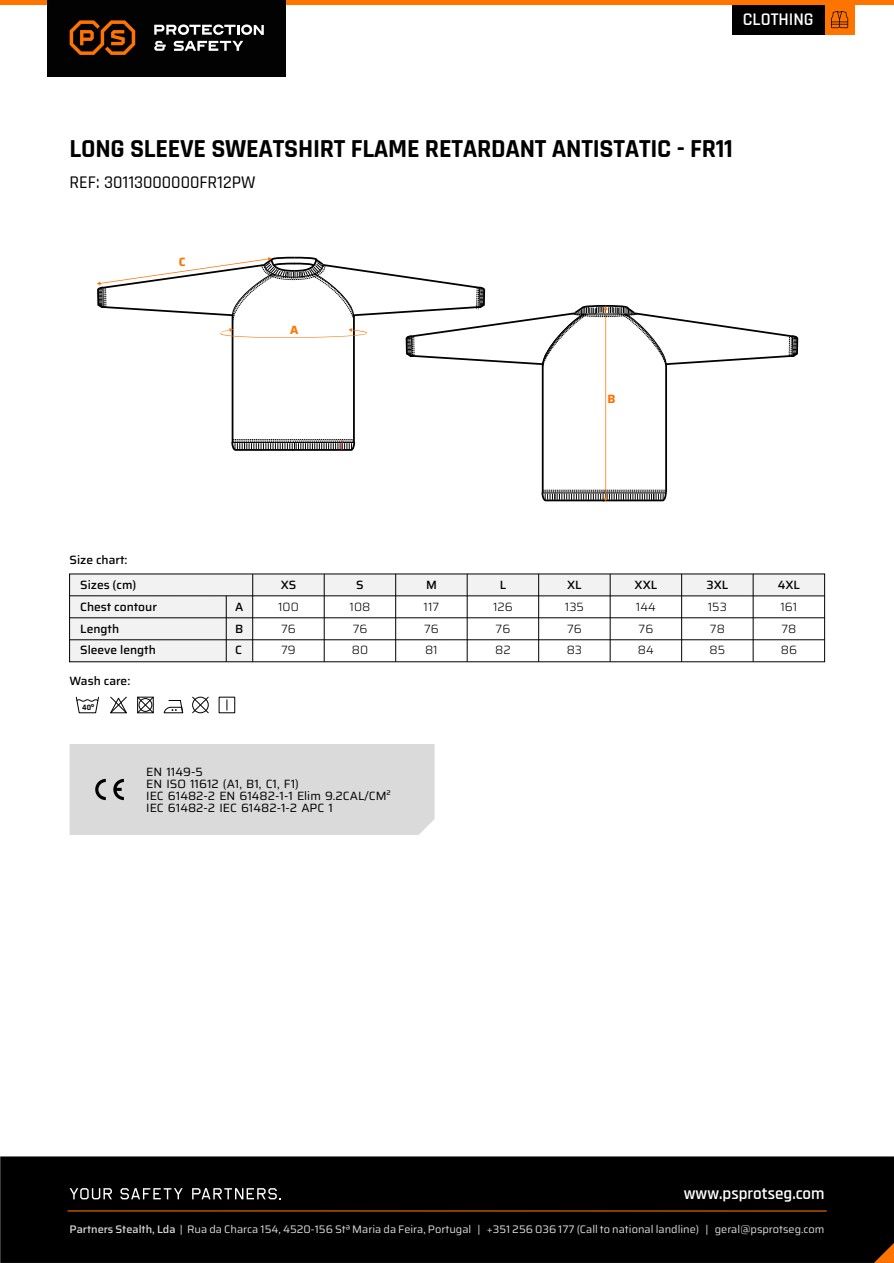
<style>
.page{position:relative;width:894px;height:1263px;background:#fff}
.page>*{position:absolute;margin:0;border:0;box-sizing:border-box;transform-origin:0 0}
.t1{font:700 26.25px "Rajdhani";letter-spacing:-.01em;color:#000}
.t2{font:500 18px "Rajdhani";color:#000}
.t3{font:600 18px "Rajdhani";color:#fff}
.t4{font:600 16.95px "Rajdhani";color:#fff}
.t5{font:12px/12px "Saira";color:#000}
.t6{font:500 12px/21.6px "Saira";color:#000}
.t7{font:300 12px/21.6px "Saira";color:#000}
.t8{font:700 12px "Saira";color:#ff7400}
.t9{font:10.95px "Saira";color:#dadada}
.t10{font:700 8.25px "Rajdhani";color:#020202}
.s1{font-family:"Arial"}
.s2{font-weight:500}
</style>
<div class="page">
<div style="left:0;top:1156px;width:893px;height:107px;background:#000"></div>
<svg style="left:70px;top:1188px;width:42px;height:11px"></svg>
<svg style="left:120px;top:1188px;width:62px;height:11px"></svg>
<svg style="left:192px;top:1188px;width:89px;height:11px"></svg>
<hr style="left:67px;top:1210px;width:759px;height:1px;background:#ff7400">
<div style="left:70px;top:744px;width:364px;height:91px;background:#dadada"></div>
<div style="left:0;top:0;width:893px;height:5px;background:#ff7400"></div>
<div style="left:48px;top:0;width:238px;height:76px;background:#020202"></div>
<svg style="left:154px;top:41px;width:12px;height:10px"></svg>
<svg style="left:154px;top:24px;width:110px;height:11px"></svg>
<svg style="left:174px;top:41px;width:69px;height:10px"></svg>
<svg style="left:70px;top:20px;width:65px;height:35px"></svg>
<div style="left:732px;top:5px;width:92px;height:29px;background:#000"></div>
<div style="left:824px;top:5px;width:30px;height:29px;background:#ff7400"></div>
<svg style="left:831px;top:11px;width:16px;height:17px"></svg>
<svg style="left:873px;top:1244px;width:20px;height:19px"></svg>
<div style="left:70px;top:596px;width:182px;height:66px;background:#f2f2f2"></div>
<div style="left:70px;top:574px;width:754px;height:22px;background:#f2f2f2"></div>
<hr style="left:70px;top:595px;width:754px;height:1px;background:#000">
<hr style="left:70px;top:617px;width:754px;height:1px;background:#000">
<hr style="left:70px;top:639px;width:754px;height:1px;background:#000">
<hr style="left:324px;top:574px;width:1px;height:88px;background:#000">
<hr style="left:252px;top:574px;width:1px;height:88px;background:#000">
<hr style="left:226px;top:596px;width:1px;height:66px;background:#000">
<hr style="left:395px;top:574px;width:1px;height:88px;background:#000">
<hr style="left:466px;top:574px;width:1px;height:88px;background:#000">
<hr style="left:681px;top:574px;width:1px;height:88px;background:#000">
<hr style="left:538px;top:574px;width:1px;height:88px;background:#000">
<hr style="left:752px;top:574px;width:1px;height:88px;background:#000">
<hr style="left:609px;top:574px;width:1px;height:88px;background:#000">
<svg style="left:97px;top:256px;width:702px;height:246px"></svg>
<svg style="left:192px;top:696px;width:17px;height:18px"></svg>
<svg style="left:137px;top:696px;width:17px;height:18px"></svg>
<svg style="left:110px;top:696px;width:17px;height:18px"></svg>
<svg style="left:75px;top:696px;width:24px;height:18px"></svg>
<div style="left:192px;top:697px;width:17px;height:16px;border:1px solid #020202;border-radius:50%"></div>
<div style="left:138px;top:698px;width:14px;height:14px;border:1px solid #020202;border-radius:50%"></div>
<div style="left:137px;top:697px;width:17px;height:16px;border:1px solid #020202"></div>
<svg style="left:163px;top:700px;width:21px;height:14px"></svg>
<h2 class="t3" style="left:742px;top:8px;width:72px">CLOTHING</h2>
<h1 class="t1" style="left:70px;top:132px;width:664px">LONG SLEEVE SWEATSHIRT FLAME RETARDANT ANTISTATIC - FR11</h1>
<h2 class="t2" style="left:70px;top:172px;width:187px">REF: 30113000000FR12PW</h2>
<p class="t8" style="left:179px;top:252px;width:8px">C</p>
<p class="t8" style="left:290px;top:321px;width:10px">A</p>
<p class="t8" style="left:607px;top:389px;width:10px">B</p>
<p class="t6" style="left:70px;top:549px;width:59px">Size chart:</p>
<p class="t6" style="left:80px;top:574px;width:78px">Sizes (cm)<br>Chest contour<br>Length<br>Sleeve length</p>
<p class="t6" style="left:70px;top:670px;width:62px">Wash care:</p>
<p class="t10" style="left:82px;top:702px;width:14px">40<span class="s1">º</span></p>
<p class="t6" style="left:235px;top:596px;width:10px;text-align:justify">A B C</p>
<p class="t6" style="left:280px;top:574px;width:17px">XS</p>
<p class="t7" style="left:278px;top:596px;width:22px">100<br>76<br>79</p>
<p class="t6" style="left:356px;top:574px;width:9px">S</p>
<p class="t7" style="left:349px;top:596px;width:22px">108<br>76<br>80</p>
<p class="t5" style="left:146px;top:766px;width:246px">EN 1149-5<br>EN ISO 11612 (A1, B1, C1, F1)<br>IEC 61482-2 EN 61482-1-1 Elim 9.2CAL/CM²<br>IEC 61482-2 IEC 61482-1-2 APC 1</p>
<p class="t6" style="left:426px;top:574px;width:12px">M</p>
<p class="t7" style="left:423px;top:596px;width:17px;text-align:justify">117<br>76<br>81</p>
<p class="t6" style="left:499px;top:574px;width:8px">L</p>
<p class="t7" style="left:493px;top:596px;width:21px">126<br>76<br>82</p>
<p class="t6" style="left:567px;top:574px;width:16px">XL</p>
<p class="t7" style="left:564px;top:596px;width:21px">135<br>76<br>83</p>
<p class="t6" style="left:634px;top:574px;width:24px">XXL</p>
<p class="t7" style="left:635px;top:596px;width:21px">144<br>76<br>84</p>
<p class="t6" style="left:706px;top:574px;width:23px">3XL</p>
<p class="t7" style="left:707px;top:596px;width:21px">153<br>78<br>85</p>
<p class="t6" style="left:777px;top:574px;width:24px">4XL</p>
<p class="t7" style="left:780px;top:596px;width:18px;text-align:justify">161<br>78<br>86</p>
<h3 class="t4" style="left:683px;top:1183px;width:142px">www.psprotseg.com</h3>
<p class="t9" style="left:70px;top:1221px;width:756px"><span class="s2">Partners Stealth, Lda</span> | Rua da Charca 154, 4520-156 Stª Maria da Feira, Portugal | +351 256 036 177 (Call to national landline) | geral@psprotseg.com</p>
</div>
